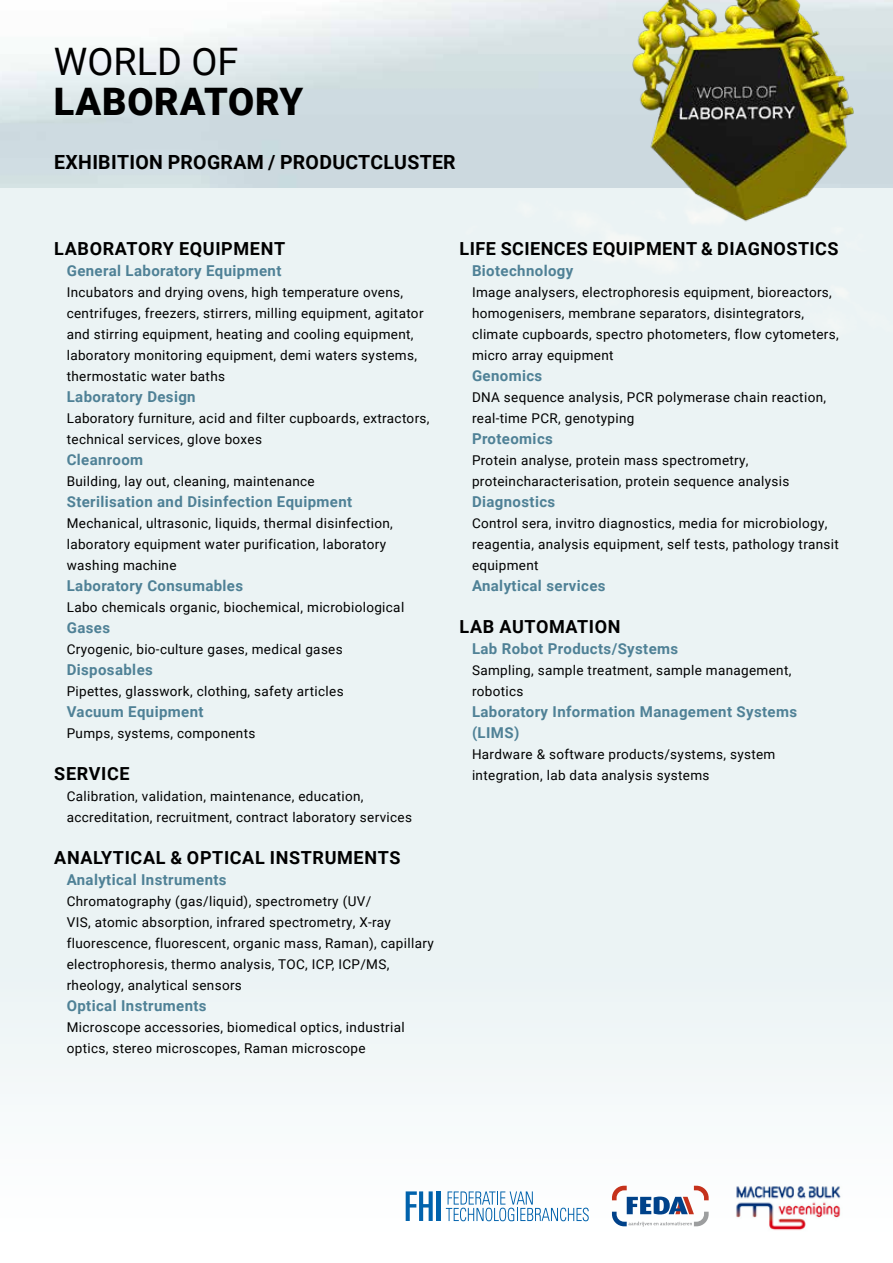
<style>
.page{position:relative;width:893px;height:1263px;background:#fff}
.page>*{position:absolute;margin:0;border:0;box-sizing:border-box;transform-origin:0 0}
.t1{font:900 37.95px "Roboto";letter-spacing:.02em;color:#000}
.t2{font:37.95px "Roboto";color:#000}
.t3{font:700 19.5px "Roboto";letter-spacing:.015em;color:#000}
.t4{font:700 18px "Roboto";letter-spacing:.035em;color:#000}
.t5{font:700 15px/21px "Roboto";letter-spacing:.025em;color:#4f8196}
.t6{font:13.5px/21px "Roboto";letter-spacing:.025em;color:#000}
</style>
<div class="page">
<img style="left:0;top:187px;width:893px;height:1040px">
<svg style="left:446px;top:1191px;width:143px;height:30px"></svg>
<svg style="left:406px;top:1191px;width:27px;height:30px"></svg>
<hr style="left:437px;top:1191px;width:4px;height:30px;background:#0062ac">
<svg style="left:612px;top:1186px;width:97px;height:40px"></svg>
<img style="left:730px;top:1175px;width:114px;height:55px">
<img style="left:485px;top:0;width:408px;height:257px">
<h1 class="t2" style="left:54px;top:35px;width:186px">WORLD OF</h1>
<h1 class="t1" style="left:54px;top:75px;width:251px">LABORATORY</h1>
<h2 class="t3" style="left:54px;top:149px;width:403px">EXHIBITION PROGRAM / PRODUCTCLUSTER</h2>
<h3 class="t4" style="left:54px;top:236px;width:232px">LABORATORY EQUIPMENT</h3>
<p class="t5" style="left:67px;top:259px;width:216px">General Laboratory Equipment</p>
<p class="t6" style="left:67px;top:281px;width:358px">Incubators and drying ovens, high temperature ovens, centrifuges, freezers, stirrers, milling equipment, agitator and stirring equipment, heating and cooling equipment, laboratory monitoring equipment, demi waters systems, thermostatic water baths</p>
<p class="t5" style="left:67px;top:385px;width:130px">Laboratory Design</p>
<p class="t6" style="left:67px;top:407px;width:364px">Laboratory furniture, acid and filter cupboards, extractors, technical services, glove boxes</p>
<p class="t5" style="left:67px;top:448px;width:78px">Cleanroom</p>
<p class="t6" style="left:67px;top:470px;width:249px">Building, lay out, cleaning, maintenance</p>
<p class="t5" style="left:67px;top:490px;width:287px">Sterilisation and Disinfection Equipment</p>
<p class="t6" style="left:67px;top:512px;width:328px">Mechanical, ultrasonic, liquids, thermal disinfection, laboratory equipment water purification, laboratory washing machine</p>
<p class="t5" style="left:67px;top:574px;width:178px">Laboratory Consumables</p>
<p class="t6" style="left:67px;top:596px;width:339px">Labo chemicals organic, biochemical, microbiological</p>
<p class="t5" style="left:67px;top:616px;width:45px">Gases</p>
<p class="t6" style="left:67px;top:638px;width:277px">Cryogenic, bio-culture gases, medical gases</p>
<p class="t5" style="left:67px;top:658px;width:88px">Disposables</p>
<p class="t6" style="left:67px;top:680px;width:278px">Pipettes, glasswork, clothing, safety articles</p>
<p class="t5" style="left:67px;top:700px;width:138px">Vacuum Equipment</p>
<p class="t6" style="left:67px;top:722px;width:190px">Pumps, systems, components</p>
<h3 class="t4" style="left:54px;top:761px;width:77px">SERVICE</h3>
<p class="t6" style="left:67px;top:785px;width:347px">Calibration, validation, maintenance, education, accreditation, recruitment, contract laboratory services</p>
<h3 class="t4" style="left:54px;top:845px;width:348px">ANALYTICAL &amp; OPTICAL INSTRUMENTS</h3>
<p class="t5" style="left:67px;top:868px;width:161px">Analytical Instruments</p>
<p class="t6" style="left:67px;top:890px;width:368px">Chromatography (gas/liquid), spectrometry (UV/<br>VIS, atomic absorption, infrared spectrometry, X-ray fluorescence, fluorescent, organic mass, Raman), capillary electrophoresis, thermo analysis, TOC, ICP, ICP/MS, rheology, analytical sensors</p>
<p class="t5" style="left:67px;top:994px;width:141px">Optical Instruments</p>
<p class="t6" style="left:67px;top:1016px;width:339px">Microscope accessories, biomedical optics, industrial optics, stereo microscopes, Raman microscope</p>
<h3 class="t4" style="left:460px;top:236px;width:381px">LIFE SCIENCES EQUIPMENT &amp; DIAGNOSTICS</h3>
<p class="t5" style="left:472px;top:259px;width:103px">Biotechnology</p>
<p class="t6" style="left:472px;top:281px;width:368px">Image analysers, electrophoresis equipment, bioreactors, homogenisers, membrane separators, disintegrators, climate cupboards, spectro photometers, flow cytometers, micro array equipment</p>
<p class="t5" style="left:472px;top:364px;width:72px">Genomics</p>
<p class="t6" style="left:472px;top:386px;width:356px">DNA sequence analysis, PCR polymerase chain reaction, real-time PCR, genotyping</p>
<p class="t5" style="left:472px;top:427px;width:82px">Proteomics</p>
<p class="t6" style="left:472px;top:449px;width:319px">Protein analyse, protein mass spectrometry, proteincharacterisation, protein sequence analysis</p>
<p class="t5" style="left:472px;top:490px;width:85px">Diagnostics</p>
<p class="t6" style="left:472px;top:512px;width:368px">Control sera, invitro diagnostics, media for microbiology, reagentia, analysis equipment, self tests, pathology transit equipment</p>
<p class="t5" style="left:472px;top:574px;width:135px">Analytical services</p>
<h3 class="t4" style="left:460px;top:614px;width:163px">LAB AUTOMATION</h3>
<p class="t5" style="left:472px;top:637px;width:208px">Lab Robot Products/Systems</p>
<p class="t6" style="left:472px;top:659px;width:321px">Sampling, sample treatment, sample management, robotics</p>
<p class="t5" style="left:472px;top:700px;width:327px">Laboratory Information Management Systems (LIMS)</p>
<p class="t6" style="left:472px;top:743px;width:305px">Hardware &amp; software products/systems, system integration, lab data analysis systems</p>
</div>
